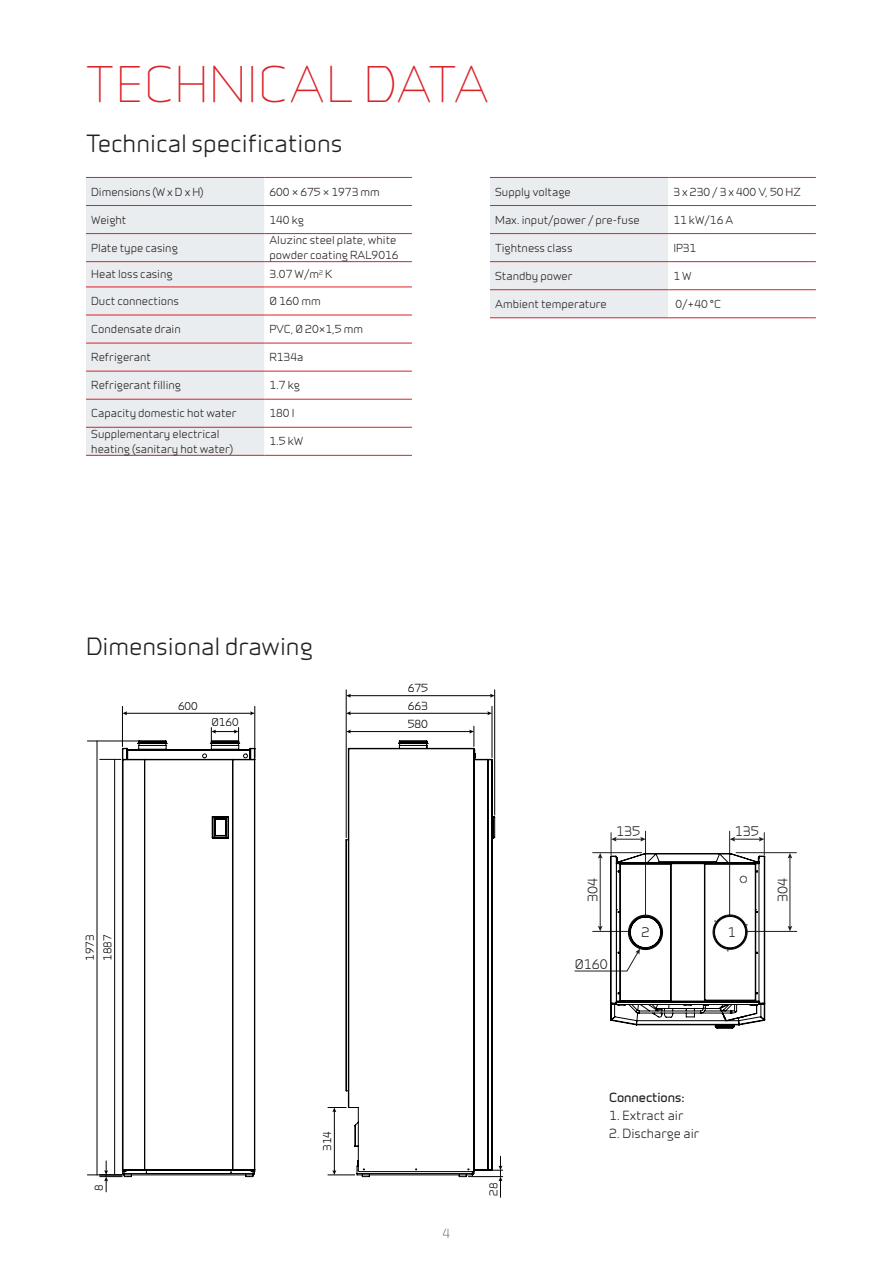
<style>
.page{position:relative;width:893px;height:1263px;background:#fff}
.page>*{position:absolute;margin:0;border:0;box-sizing:border-box;transform-origin:0 0}
.t1{font:300 46.5px "Infinity";letter-spacing:-.005em;color:#da2128}
.t2{font:500 22.5px "Infinity";color:#231f20}
.t3{font:500 12.6px "Infinity";color:#231f20}
.t4{font:500 12.45px "Infinity";color:#231f20}
._3_BRØD{font:500 12px "Infinity";color:#231f20}
._3_BRØD-2{font:700 12px "Infinity";color:#231f20}
.t5{font:300 12px "Infinity";color:#231f20}
.t6{font:500 10.65px/17.4px "Infinity";color:#000001}
.t7{font:500 10.5px/15px "Infinity";color:#231f20}
.t8{font:500 10.2px/17.5px "Infinity";color:#000001}
</style>
<div class="page">
<div style="left:86px;top:178px;width:178px;height:277px;background:#eaedef"></div>
<hr style="left:86px;top:177px;width:178px;height:1px;background:#da2128">
<hr style="left:264px;top:177px;width:148px;height:1px;background:#da2128">
<hr style="left:86px;top:205px;width:178px;height:1px;background:#da2128">
<hr style="left:264px;top:205px;width:148px;height:1px;background:#da2128">
<hr style="left:86px;top:233px;width:178px;height:1px;background:#da2128">
<hr style="left:264px;top:233px;width:148px;height:1px;background:#da2128">
<hr style="left:86px;top:261px;width:178px;height:1px;background:#da2128">
<hr style="left:264px;top:261px;width:148px;height:1px;background:#da2128">
<hr style="left:86px;top:287px;width:178px;height:1px;background:#da2128">
<hr style="left:264px;top:287px;width:148px;height:1px;background:#da2128">
<hr style="left:86px;top:315px;width:178px;height:1px;background:#da2128">
<hr style="left:264px;top:315px;width:148px;height:1px;background:#da2128">
<hr style="left:86px;top:343px;width:178px;height:1px;background:#da2128">
<hr style="left:264px;top:343px;width:148px;height:1px;background:#da2128">
<hr style="left:86px;top:371px;width:178px;height:1px;background:#da2128">
<hr style="left:264px;top:371px;width:148px;height:1px;background:#da2128">
<hr style="left:86px;top:399px;width:178px;height:1px;background:#da2128">
<hr style="left:264px;top:399px;width:148px;height:1px;background:#da2128">
<hr style="left:86px;top:427px;width:178px;height:1px;background:#da2128">
<hr style="left:264px;top:427px;width:148px;height:1px;background:#da2128">
<hr style="left:86px;top:455px;width:178px;height:1px;background:#da2128">
<hr style="left:264px;top:455px;width:148px;height:1px;background:#da2128">
<div style="left:490px;top:178px;width:178px;height:139px;background:#eaedef"></div>
<hr style="left:490px;top:177px;width:178px;height:1px;background:#da2128">
<hr style="left:668px;top:177px;width:148px;height:1px;background:#da2128">
<hr style="left:490px;top:205px;width:178px;height:1px;background:#da2128">
<hr style="left:668px;top:205px;width:148px;height:1px;background:#da2128">
<hr style="left:490px;top:233px;width:178px;height:1px;background:#da2128">
<hr style="left:668px;top:233px;width:148px;height:1px;background:#da2128">
<hr style="left:490px;top:261px;width:178px;height:1px;background:#da2128">
<hr style="left:668px;top:261px;width:148px;height:1px;background:#da2128">
<hr style="left:490px;top:289px;width:178px;height:1px;background:#da2128">
<hr style="left:668px;top:289px;width:148px;height:1px;background:#da2128">
<hr style="left:490px;top:317px;width:178px;height:1px;background:#da2128">
<hr style="left:668px;top:317px;width:148px;height:1px;background:#da2128">
<hr style="left:349px;top:695px;width:142px;height:1px;background:#000001">
<svg style="left:490px;top:694px;width:4px;height:4px"></svg>
<svg style="left:347px;top:694px;width:4px;height:4px"></svg>
<hr style="left:494px;top:690px;width:1px;height:125px;background:#000001">
<hr style="left:346px;top:690px;width:1px;height:147px;background:#000001">
<hr style="left:126px;top:713px;width:126px;height:1px;background:#000001">
<svg style="left:250px;top:711px;width:5px;height:4px"></svg>
<svg style="left:123px;top:711px;width:4px;height:4px"></svg>
<hr style="left:122px;top:706px;width:1px;height:40px;background:#000001">
<hr style="left:255px;top:706px;width:1px;height:51px;background:#000001">
<svg style="left:211px;top:727px;width:28px;height:13px"></svg>
<svg style="left:490px;top:1156px;width:13px;height:41px"></svg>
<hr style="left:468px;top:1176px;width:35px;height:1px;background:#000001">
<hr style="left:334px;top:1111px;width:1px;height:61px;background:#000001">
<svg style="left:328px;top:1107px;width:17px;height:5px"></svg>
<svg style="left:328px;top:1170px;width:17px;height:5px"></svg>
<hr style="left:97px;top:741px;width:1px;height:434px;background:#000001">
<hr style="left:87px;top:741px;width:52px;height:1px;background:#000001">
<hr style="left:87px;top:1174px;width:37px;height:1px;background:#000001">
<hr style="left:114px;top:759px;width:1px;height:416px;background:#000001">
<svg style="left:100px;top:1161px;width:22px;height:31px"></svg>
<svg style="left:100px;top:759px;width:21px;height:1px"></svg>
<hr style="left:349px;top:731px;width:122px;height:1px;background:#000001">
<svg style="left:346px;top:730px;width:5px;height:3px"></svg>
<hr style="left:349px;top:713px;width:140px;height:1px;background:#000001">
<svg style="left:346px;top:711px;width:5px;height:4px"></svg>
<svg style="left:487px;top:711px;width:5px;height:4px"></svg>
<hr style="left:492px;top:706px;width:1px;height:51px;background:#000001">
<svg style="left:121px;top:740px;width:135px;height:437px"></svg>
<svg style="left:345px;top:740px;width:151px;height:437px"></svg>
<svg style="left:469px;top:726px;width:6px;height:23px"></svg>
<hr style="left:790px;top:857px;width:1px;height:71px;background:#231f20">
<svg style="left:788px;top:853px;width:4px;height:5px"></svg>
<svg style="left:788px;top:926px;width:4px;height:5px"></svg>
<hr style="left:732px;top:931px;width:65px;height:1px;background:#231f20">
<hr style="left:736px;top:852px;width:60px;height:1px;background:#231f20">
<hr style="left:729px;top:831px;width:1px;height:99px;background:#231f20">
<hr style="left:645px;top:831px;width:1px;height:99px;background:#231f20">
<svg style="left:574px;top:833px;width:192px;height:196px"></svg>
<p class="t1" style="left:85px;top:51px;width:405px">TECHNICAL DATA</p>
<p class="t2" style="left:86px;top:127px;width:258px">Technical specifications</p>
<p class="t7" style="left:91px;top:183px;width:114px">Dimensions (W x D x H)</p>
<p class="t7" style="left:269px;top:183px;width:112px">600 × 675 × 1973 mm</p>
<p class="t7" style="left:91px;top:212px;width:37px">Weight</p>
<p class="t7" style="left:269px;top:212px;width:36px">140 kg</p>
<p class="t7" style="left:91px;top:240px;width:88px">Plate type casing</p>
<p class="t7" style="left:269px;top:232px;width:131px">Aluzinc steel plate, white powder coating RAL9016</p>
<p class="t7" style="left:91px;top:266px;width:83px">Heat loss casing</p>
<p class="t7" style="left:269px;top:266px;width:64px">3.07 W/m<sup>2</sup> K</p>
<p class="t7" style="left:91px;top:293px;width:89px">Duct connections</p>
<p class="t7" style="left:269px;top:293px;width:53px">Ø 160 mm</p>
<p class="t7" style="left:91px;top:321px;width:91px">Condensate drain</p>
<p class="t7" style="left:269px;top:321px;width:95px">PVC, Ø 20×1,5 mm</p>
<p class="t7" style="left:91px;top:349px;width:61px">Refrigerant</p>
<p class="t7" style="left:269px;top:349px;width:35px">R134a</p>
<p class="t7" style="left:91px;top:377px;width:91px">Refrigerant filling</p>
<p class="t7" style="left:269px;top:377px;width:32px">1.7 kg</p>
<p class="t7" style="left:91px;top:405px;width:147px">Capacity domestic hot water</p>
<p class="t7" style="left:269px;top:405px;width:27px">180 l</p>
<p class="t7" style="left:91px;top:426px;width:143px">Supplementary electrical heating (sanitary hot water)</p>
<p class="t7" style="left:269px;top:433px;width:35px">1.5 kW</p>
<p class="t7" style="left:495px;top:183px;width:77px">Supply voltage</p>
<p class="t7" style="left:673px;top:183px;width:129px">3 x 230 / 3 x 400 V, 50 HZ</p>
<p class="t7" style="left:495px;top:212px;width:146px">Max. input/power / pre-fuse</p>
<p class="t7" style="left:673px;top:212px;width:61px">11 kW/16 A</p>
<p class="t7" style="left:495px;top:240px;width:79px">Tightness class</p>
<p class="t7" style="left:673px;top:240px;width:24px">IP31</p>
<p class="t7" style="left:495px;top:268px;width:79px">Standby power</p>
<p class="t7" style="left:673px;top:268px;width:20px">1 W</p>
<p class="t7" style="left:495px;top:296px;width:113px">Ambient temperature</p>
<p class="t7" style="left:676px;top:296px;width:47px">0/+40 °C</p>
<p class="t2" style="left:86px;top:630px;width:228px">Dimensional drawing</p>
<p class="t8" style="left:178px;top:696px;width:21px">600</p>
<p class="t8" style="left:211px;top:713px;width:29px">Ø160</p>
<p class="t6" style="left:408px;top:679px;width:22px">675<br>663</p>
<p class="t6" style="left:408px;top:715px;width:22px">580</p>
<p class="t8" style="left:81px;top:961px;width:28px;rotate:-90deg">1973<br>1887</p>
<p class="t8" style="left:90px;top:1191px;width:8px;rotate:-90deg">8</p>
<p class="t8" style="left:318px;top:1151px;width:21px;rotate:-90deg">314</p>
<p class="t5" style="left:443px;top:1224px;width:9px">4</p>
<p class="t8" style="left:484px;top:1196px;width:15px;rotate:-90deg">28</p>
<p class="t3" style="left:616px;top:822px;width:25px">135</p>
<p class="t3" style="left:735px;top:822px;width:25px">135</p>
<p class="t4" style="left:584px;top:902px;width:26px;rotate:-90deg">304</p>
<p class="t4" style="left:774px;top:902px;width:26px;rotate:-90deg">304</p>
<p class="t3" style="left:575px;top:955px;width:34px">Ø160</p>
<p class="t3" style="left:642px;top:923px;width:9px">2</p>
<p class="t3" style="left:728px;top:923px;width:9px">1</p>
<p class="_3_BRØD-2" style="left:609px;top:1089px;width:77px">Connections:</p>
<p class="_3_BRØD" style="left:609px;top:1107px;width:76px">1. Extract air</p>
<p class="_3_BRØD" style="left:609px;top:1125px;width:92px">2. Discharge air</p>
</div>
